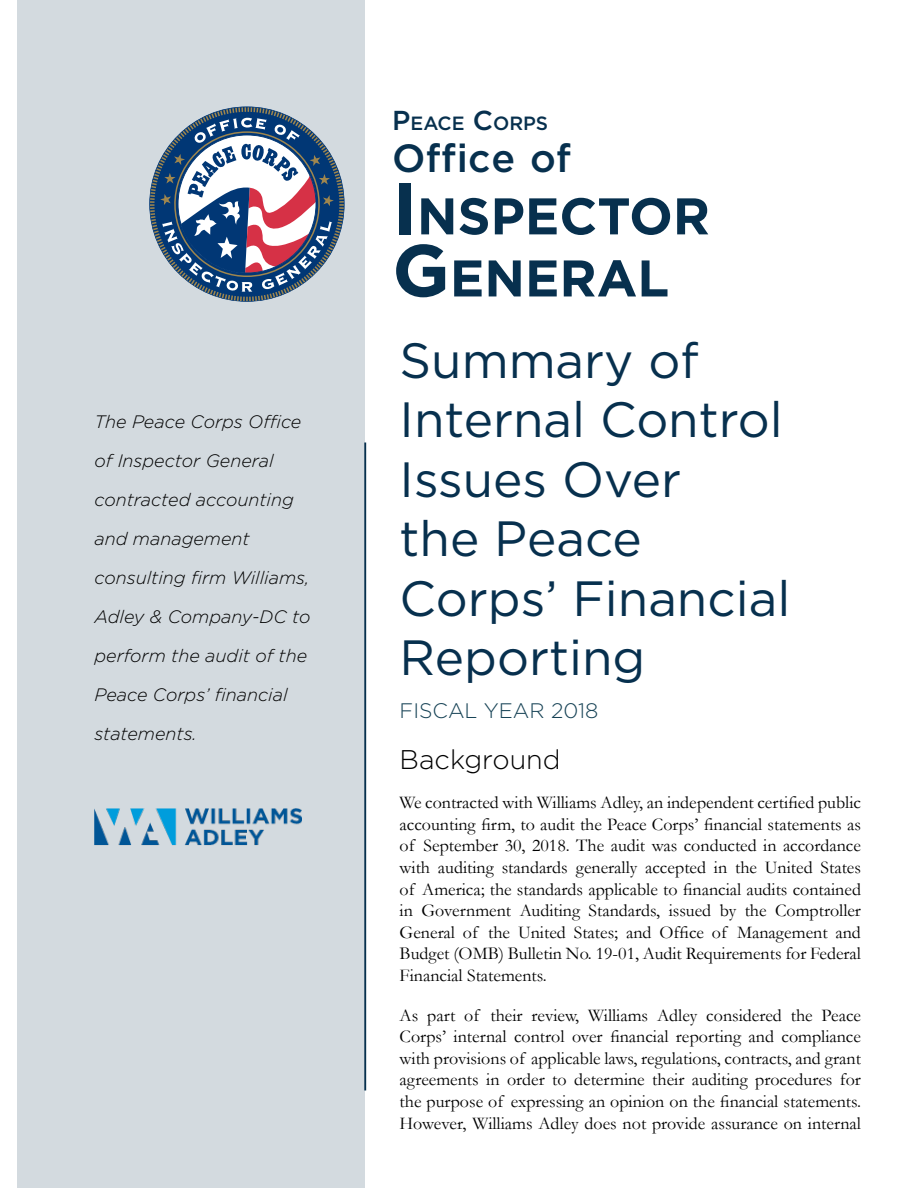
<style>
.page{position:relative;width:918px;height:1188px;background:#fff}
.page>*{position:absolute;margin:0;border:0;box-sizing:border-box;transform-origin:0 0}
.t1{font:700 51.45px/62.1px "Gotham";color:#07304e}
.t2{font:49.5px/59.4px "Gotham";color:#07304e}
.t3{font:500 39.3px "Gotham";letter-spacing:.01em;color:#07304e}
.t4{font:300 27px "Gotham";color:#000}
.Body{font:300 21px "Gotham";color:#174356}
.t5{font:500 19.2px "Gotham";color:#07304e}
.Body-2{font:18px/21.6px "Garamond";color:#000;text-align:justify}
.t6{font:italic 300 18px/39px "Gotham";color:#000}
.s1{font-size:27.3px}
.s2{font-size:73.5px}
</style>
<div class="page">
<div style="left:17px;top:0;width:348px;height:1188px;background:#d3dadf"></div>
<hr style="left:364px;top:442px;width:2px;height:648px;background:#07304e">
<svg style="left:149px;top:106px;width:196px;height:196px"></svg>
<img style="left:94px;top:808px;width:208px;height:37px">
<p class="t6" style="left:94px;top:402px;width:217px">The Peace Corps Office of Inspector General contracted accounting and management consulting firm Williams,<br>Adley &amp; Company-DC to perform the audit of the<br>Peace Corps’ financial statements.</p>
<p class="t5" style="left:392px;top:111px;width:157px"><span class="s1">P</span>EACE <span class="s1">C</span>ORPS</p>
<p class="t3" style="left:392px;top:133px;width:180px">Office of</p>
<p class="t1" style="left:392px;top:185px;width:319px"><span class="s2">I</span>NSPECTOR<br><span class="s2">G</span>ENERAL</p>
<h1 class="t2" style="left:400px;top:330px;width:392px">Summary of<br>Internal Control<br>Issues Over<br>the Peace<br>Corps’ Financial<br>Reporting</h1>
<p class="Body" style="left:400px;top:697px;width:200px">FISCAL YEAR 2018</p>
<h2 class="t4" style="left:400px;top:742px;width:163px">Background</h2>
<p class="Body-2" style="left:400px;top:791px;width:463px">We contracted with Williams Adley, an independent certified public accounting firm, to audit the Peace Corps’ financial statements as of September 30, 2018. The audit was conducted in accordance with auditing standards generally accepted in the United States of America; the standards applicable to financial audits contained in Government Auditing Standards, issued by the Comptroller General of the United States; and Office of Management and Budget (OMB) Bulletin No. 19-01, Audit Requirements for Federal Financial Statements.</p>
<p class="Body-2" style="left:400px;top:1004px;width:463px">As part of their review, Williams Adley considered the Peace Corps’ internal control over financial reporting and compliance with provisions of applicable laws, regulations, contracts, and grant agreements in order to determine their auditing procedures for the purpose of expressing an opinion on the financial statements.<br>However, Williams Adley does not provide assurance on internal</p>
</div>
